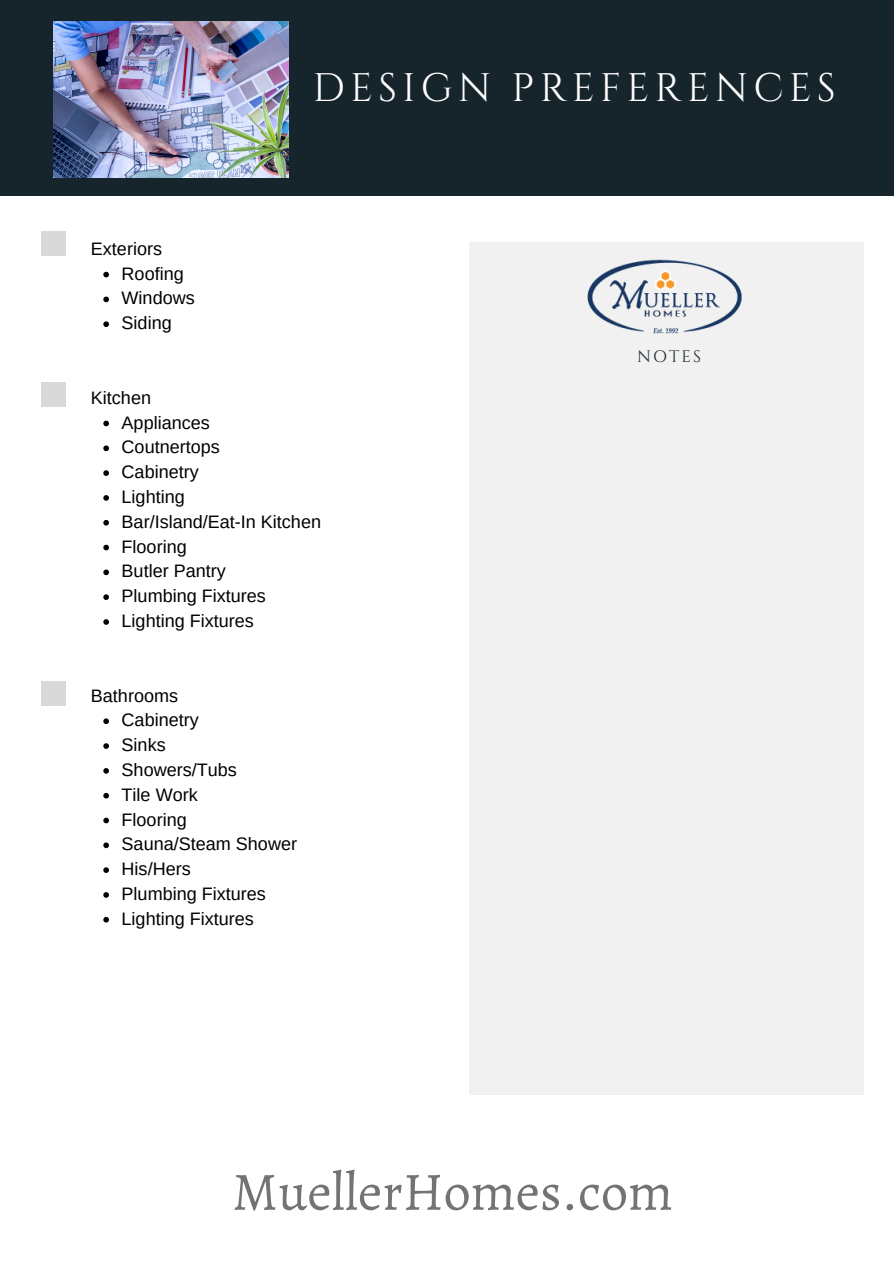
<style>
.page{position:relative;width:894px;height:1264px;background:#fff}
.page>*{position:absolute;margin:0;border:0;box-sizing:border-box;transform-origin:0 0}
.t1{font:54px "Alegreya";color:#737373}
.t2{font:39.75px "Cinzel";letter-spacing:.13em;color:#fff}
.t3{font:18px/24.8px "Arimo";color:#000}
.t4{font:16.5px "Cinzel";letter-spacing:.13em;color:#16252c}
</style>
<div class="page">
<div style="left:0;top:0;width:893px;height:196px;background:#16252c"></div>
<div style="left:469px;top:242px;width:394px;height:852px;background:#f1f1f1"></div>
<img style="left:587px;top:259px;width:155px;height:75px">
<svg style="left:103px;top:272px;width:6px;height:5px"></svg>
<svg style="left:103px;top:296px;width:6px;height:6px"></svg>
<svg style="left:103px;top:321px;width:6px;height:6px"></svg>
<svg style="left:103px;top:420px;width:6px;height:6px"></svg>
<svg style="left:103px;top:445px;width:6px;height:6px"></svg>
<svg style="left:103px;top:470px;width:6px;height:6px"></svg>
<svg style="left:103px;top:495px;width:6px;height:5px"></svg>
<svg style="left:103px;top:520px;width:6px;height:5px"></svg>
<svg style="left:103px;top:544px;width:6px;height:6px"></svg>
<svg style="left:103px;top:569px;width:6px;height:6px"></svg>
<svg style="left:103px;top:594px;width:6px;height:6px"></svg>
<svg style="left:103px;top:619px;width:6px;height:6px"></svg>
<svg style="left:103px;top:718px;width:6px;height:6px"></svg>
<svg style="left:103px;top:743px;width:6px;height:6px"></svg>
<svg style="left:103px;top:768px;width:6px;height:5px"></svg>
<svg style="left:103px;top:792px;width:6px;height:6px"></svg>
<svg style="left:103px;top:817px;width:6px;height:6px"></svg>
<svg style="left:103px;top:842px;width:6px;height:6px"></svg>
<svg style="left:103px;top:867px;width:6px;height:6px"></svg>
<svg style="left:103px;top:892px;width:6px;height:5px"></svg>
<svg style="left:103px;top:917px;width:6px;height:5px"></svg>
<div style="left:42px;top:231px;width:24px;height:24px;background:#d9d9d9"></div>
<div style="left:42px;top:383px;width:24px;height:24px;background:#d9d9d9"></div>
<div style="left:42px;top:681px;width:24px;height:25px;background:#d9d9d9"></div>
<img style="left:54px;top:21px;width:234px;height:157px">
<p class="t3" style="left:91px;top:236px;width:73px">Exteriors</p>
<p class="t3" style="left:122px;top:261px;width:75px">Roofing<br>Windows<br>Siding</p>
<p class="t3" style="left:91px;top:385px;width:62px">Kitchen</p>
<h2 class="t2" style="left:313px;top:62px;width:524px">DESIGN PREFERENCES</h2>
<p class="t4" style="left:637px;top:346px;width:66px">NOTES</p>
<p class="t3" style="left:122px;top:410px;width:201px">Appliances<br>Coutnertops<br>Cabinetry<br>Lighting<br>Bar/Island/Eat-In Kitchen<br>Flooring<br>Butler Pantry<br>Plumbing Fixtures<br>Lighting Fixtures</p>
<p class="t3" style="left:91px;top:683px;width:89px">Bathrooms</p>
<p class="t3" style="left:122px;top:707px;width:177px">Cabinetry<br>Sinks<br>Showers/Tubs<br>Tile Work<br>Flooring<br>Sauna/Steam Shower<br>His/Hers<br>Plumbing Fixtures<br>Lighting Fixtures</p>
<h1 class="t1" style="left:232px;top:1154px;width:442px">MuellerHomes.com</h1>
</div>
